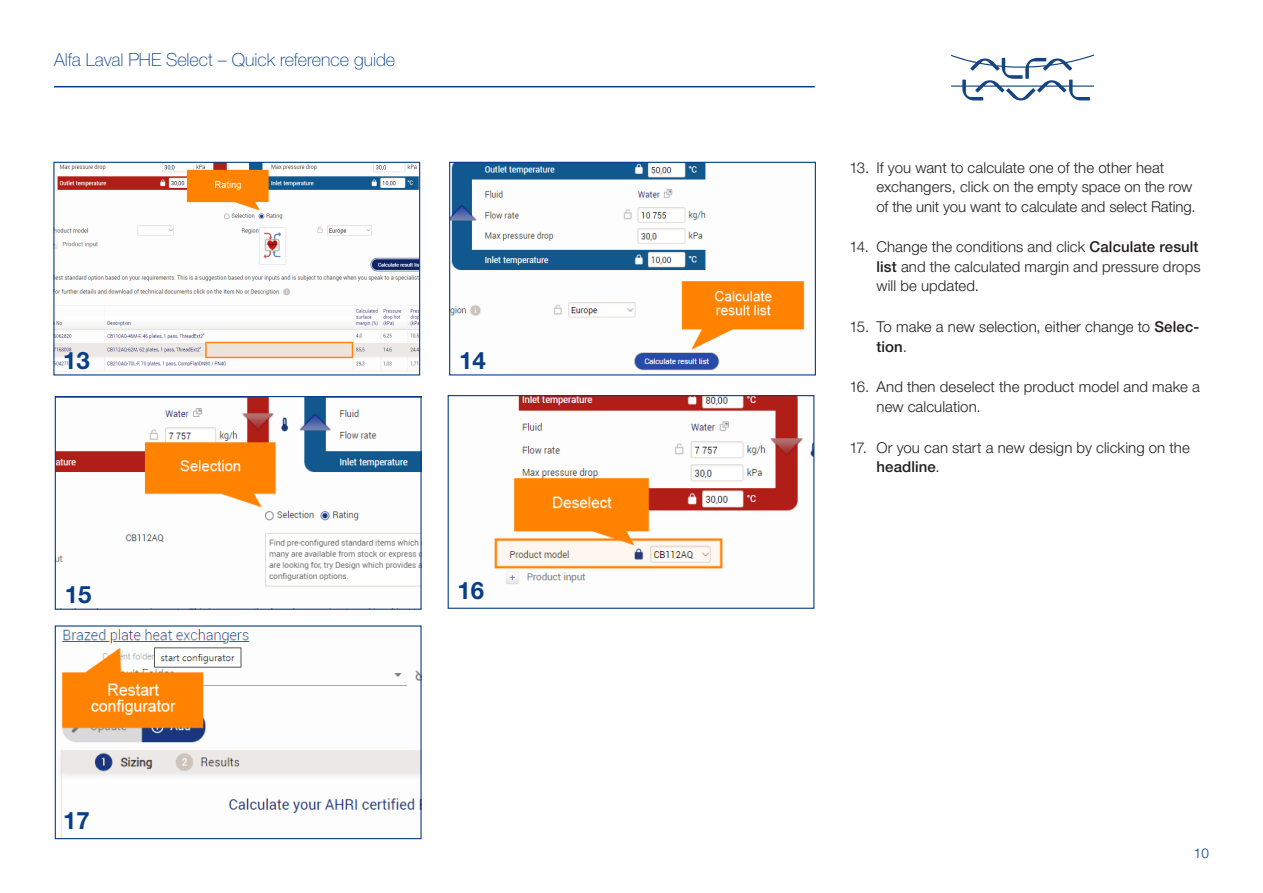
<style>
.page{position:relative;width:1263px;height:893px;background:#fff}
.page>*{position:absolute;margin:0;border:0;box-sizing:border-box;transform-origin:0 0}
.t1{font:700 24px "Helvetica Neue LT Std";color:#073e88}
.t2{font:100 18px "Helvetica Neue LT Std";letter-spacing:-.005em;color:#073e88}
.t3{font:300 15px/19.5px "Helvetica Neue LT Std";letter-spacing:.005em;color:#231f20}
.t4{font:300 13.5px "Helvetica Neue LT Std";color:#073e88}
.s1{font-weight:500}
</style>
<div class="page">
<svg style="left:951px;top:54px;width:143px;height:46px"></svg>
<img style="left:60px;top:629px;width:360px;height:208px">
<div style="left:55px;top:625px;width:367px;height:214px;border:1px solid #073e88"></div>
<img style="left:494px;top:397px;width:318px;height:187px">
<div style="left:448px;top:395px;width:366px;height:214px;border:1px solid #073e88"></div>
<img style="left:57px;top:398px;width:363px;height:189px">
<div style="left:55px;top:396px;width:367px;height:214px;border:1px solid #073e88"></div>
<img style="left:55px;top:164px;width:363px;height:208px">
<div style="left:53px;top:162px;width:367px;height:213px;border:1px solid #073e88"></div>
<img style="left:451px;top:164px;width:354px;height:207px">
<div style="left:449px;top:162px;width:367px;height:213px;border:1px solid #073e88"></div>
<hr style="left:54px;top:86px;width:761px;height:1px;background:#073e88">
<p class="t2" style="left:54px;top:50px;width:343px">Alfa Laval PHE Select – Quick reference guide</p>
<p class="t1" style="left:63px;top:346px;width:28px">13</p>
<p class="t1" style="left:459px;top:346px;width:28px">14</p>
<p class="t1" style="left:65px;top:580px;width:28px">15</p>
<p class="t1" style="left:458px;top:575px;width:28px">16</p>
<p class="t1" style="left:63px;top:806px;width:28px">17</p>
<p class="t3" style="left:876px;top:157px;width:321px;text-indent:-27px">13. If you want to calculate one of the other heat exchangers, click on the empty space on the row of the unit you want to calculate and select Rating.</p>
<p class="t3" style="left:876px;top:237px;width:326px;text-indent:-27px">14. Change the conditions and click <span class="s1">Calculate result list</span> and the calculated margin and pressure drops will be updated.</p>
<p class="t3" style="left:876px;top:317px;width:324px;text-indent:-27px">15. To make a new selection, either change to <span class="s1">Selec&shy;tion</span>.</p>
<p class="t3" style="left:876px;top:377px;width:325px;text-indent:-27px">16. And then deselect the product model and make a new calculation.</p>
<p class="t3" style="left:876px;top:437px;width:315px;text-indent:-27px">17. Or you can start a new design by clicking on the <span class="s1">headline</span>.</p>
<p class="t4" style="left:1194px;top:845px;width:17px">10</p>
</div>
